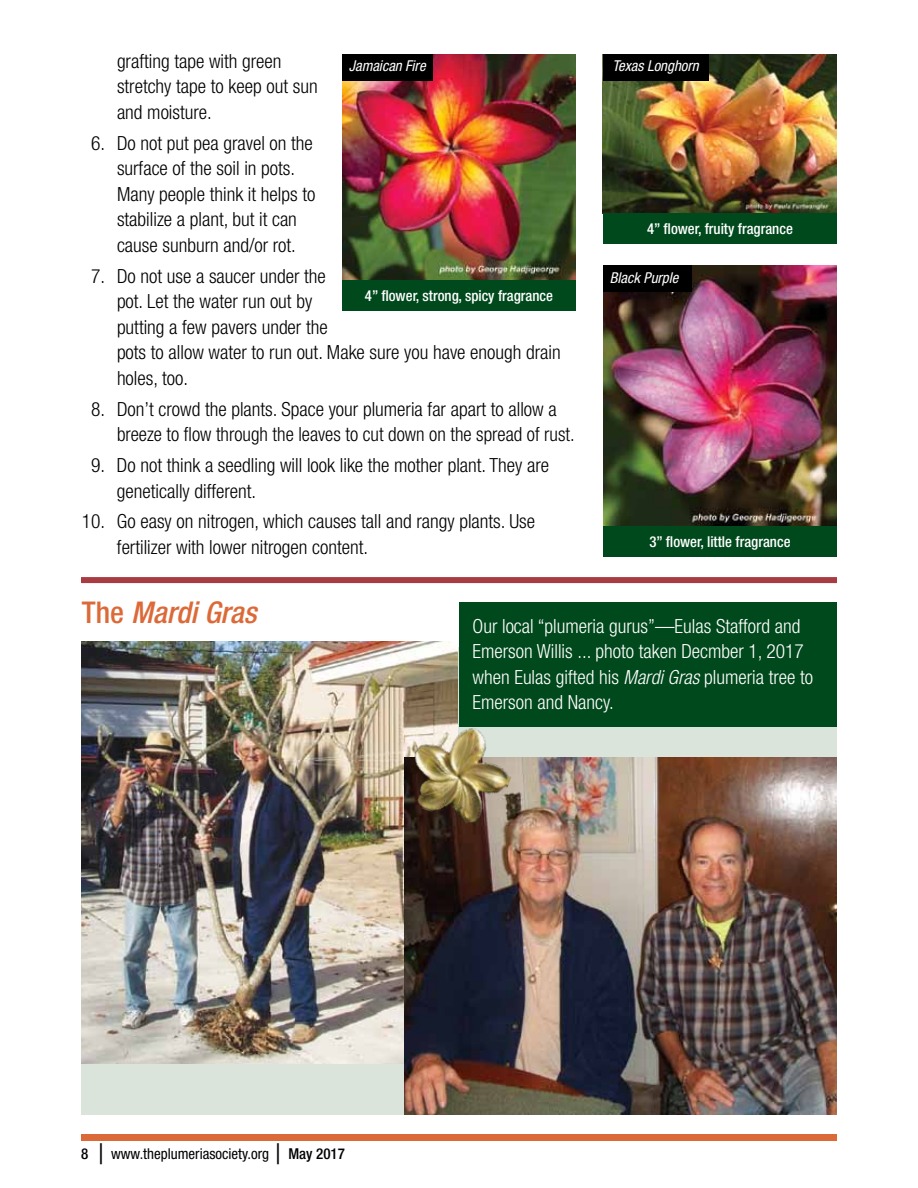
<style>
.page{position:relative;width:918px;height:1188px;background:#fff}
.page>*{position:absolute;margin:0;border:0;box-sizing:border-box;transform-origin:0 0}
.t1{font:italic 500 condensed 30px "Helvetica Neue LT Std";color:#dc6a39}
.t2{font:300 condensed 19.5px/25.5px "Helvetica Neue LT Std";color:#000}
.t3{font:300 condensed 19.5px/25.5px "Helvetica Neue LT Std";color:#fff}
.t4{font:500 condensed 15px "Helvetica Neue LT Std";color:#fff}
.t5{font:condensed 15px "Helvetica Neue LT Std";color:#000}
.t6{font:italic condensed 15px "Helvetica Neue LT Std";color:#fff}
.s1{font-style:normal}
.s2{font-style:italic}
.s3{font-weight:500}
.s4{font-family:"Brush Script Std";font-stretch:normal;font-size:21px}
</style>
<div class="page">
<div style="left:81px;top:1134px;width:756px;height:7px;background:#dc6a39"></div>
<div style="left:81px;top:647px;width:756px;height:468px;background:#dae4da"></div>
<img style="left:81px;top:641px;width:376px;height:422px">
<img style="left:404px;top:757px;width:433px;height:358px">
<img style="left:603px;top:266px;width:234px;height:260px">
<div style="left:603px;top:526px;width:234px;height:31px;background:#00491c"></div>
<div style="left:603px;top:266px;width:89px;height:26px;background:#000"></div>
<img style="left:342px;top:54px;width:234px;height:226px">
<div style="left:342px;top:280px;width:234px;height:31px;background:#00491c"></div>
<div style="left:342px;top:54px;width:90px;height:26px;background:#000"></div>
<img style="left:603px;top:54px;width:234px;height:160px">
<div style="left:603px;top:214px;width:234px;height:30px;background:#00491c"></div>
<div style="left:603px;top:54px;width:105px;height:26px;background:#000"></div>
<div style="left:81px;top:577px;width:756px;height:6px;background:#a83c42"></div>
<div style="left:459px;top:602px;width:378px;height:124px;background:#00491c"></div>
<img style="left:399px;top:712px;width:124px;height:121px">
<p class="t2" style="left:117px;top:48px;width:202px">grafting tape with green stretchy tape to keep out sun and moisture.</p>
<p class="t2" style="left:117px;top:130px;width:200px;text-indent:-26px">6. Do not put pea gravel on the surface of the soil in pots.<br>Many people think it helps to stabilize a plant, but it can cause sunburn and/or rot.</p>
<p class="t2" style="left:117px;top:263px;width:445px;text-indent:-26px">7. Do not use a saucer under the<br>pot. Let the water run out by<br>putting a few pavers under the<br>pots to allow water to run out. Make sure you have enough drain holes, too.</p>
<p class="t2" style="left:117px;top:396px;width:459px;text-indent:-26px">8. Don’t crowd the plants. Space your plumeria far apart to allow a breeze to flow through the leaves to cut down on the spread of rust.</p>
<p class="t2" style="left:117px;top:452px;width:434px;text-indent:-26px">9. Do not think a seedling will look like the mother plant. They are genetically different.</p>
<p class="t2" style="left:117px;top:509px;width:420px;text-indent:-35px">10. Go easy on nitrogen, which causes tall and rangy plants. Use fertilizer with lower nitrogen content.</p>
<p class="t6" style="left:349px;top:57px;width:78px">Jamaican Fire</p>
<p class="t4" style="left:365px;top:287px;width:190px">4” flower, strong, spicy fragrance</p>
<p class="t6" style="left:613px;top:57px;width:88px">Texas Longhorn</p>
<p class="t4" style="left:647px;top:220px;width:147px">4” flower, fruity fragrance</p>
<p class="t6" style="left:610px;top:269px;width:70px">Black Purple</p>
<p class="t4" style="left:649px;top:533px;width:143px">3” flower, little fragrance</p>
<h1 class="t1" style="left:82px;top:595px;width:176px"><span class="s1">The</span> Mardi Gras</h1>
<p class="t3" style="left:472px;top:613px;width:342px">Our local “plumeria gurus”—Eulas Stafford and Emerson Willis ... photo taken Decmber 1, 2017 when Eulas gifted his <span class="s2">Mardi Gras</span> plumeria tree to Emerson and Nancy.</p>
<p class="t5" style="left:81px;top:1145px;width:265px"><span class="s3">8</span> <span class="s4">|</span> www.theplumeriasociety.org <span class="s4">|</span> <span class="s3">May 2017</span></p>
</div>
